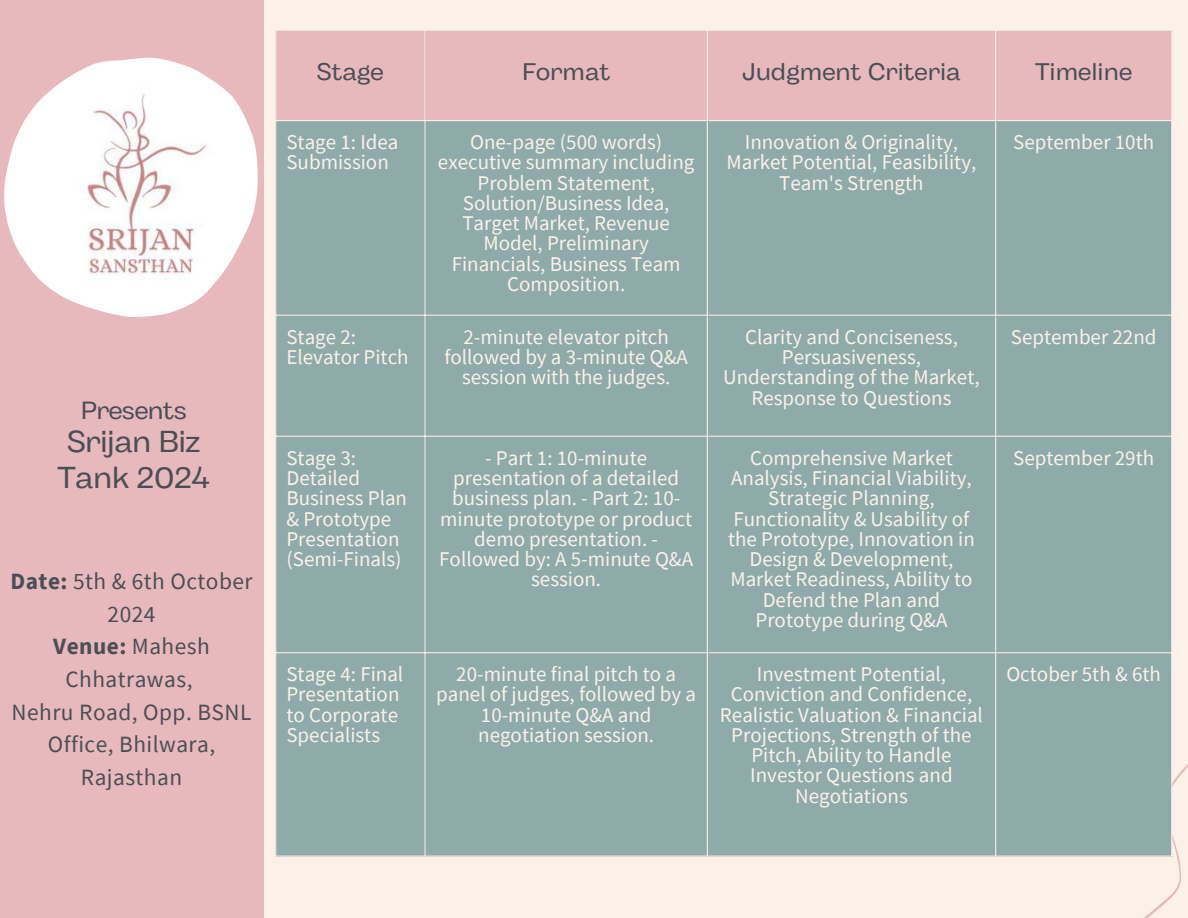
<style>
.page{position:relative;width:1188px;height:918px;background:#fcf1e9}
.page>*{position:absolute;margin:0;border:0;box-sizing:border-box;transform-origin:0 0}
.t1{font:30.3px/36px "Body Grotesque Fit";letter-spacing:-.02em;color:#494f56;text-align:center}
.t2{font:24.9px "Body Grotesque Fit";letter-spacing:-.02em;color:#494f56}
.t3{font:24px "Body Grotesque Fit";color:#494f56}
.t4{font:23.4px/32.7px "Source Sans Pro";letter-spacing:.02em;color:#494f56;text-align:center}
.t5{font:21px/20.2px "Source Sans Pro";color:#fcf1e9;text-align:center}
.s1{font-weight:700}
</style>
<div class="page">
<div style="left:0;top:0;width:263px;height:918px;background:#e8b9bc"></div>
<img style="left:4px;top:58px;width:253px;height:259px">
<svg style="left:1144px;top:764px;width:44px;height:154px"></svg>
<div style="left:276px;top:31px;width:895px;height:89px;background:#e8b9bc"></div>
<div style="left:276px;top:121px;width:895px;height:735px;background:#8eaba9"></div>
<hr style="left:425px;top:31px;width:1px;height:825px;background:#fcf1e9">
<hr style="left:707px;top:31px;width:1px;height:825px;background:#fcf1e9">
<hr style="left:995px;top:31px;width:1px;height:825px;background:#fcf1e9">
<hr style="left:1171px;top:31px;width:1px;height:825px;background:#fcf1e9">
<hr style="left:275px;top:315px;width:897px;height:1px;background:#fcf1e9">
<hr style="left:275px;top:436px;width:897px;height:1px;background:#fcf1e9">
<hr style="left:275px;top:652px;width:897px;height:1px;background:#fcf1e9">
<hr style="left:275px;top:856px;width:897px;height:1px;background:#fcf1e9">
<p class="t2" style="left:81px;top:395px;width:108px">Presents</p>
<h1 class="t1" style="left:58px;top:426px;width:154px">Srijan Biz<br>Tank 2024</h1>
<p class="t4" style="left:11px;top:565px;width:243px"><span class="s1">Date:</span> 5th &amp; 6th October<br>2024<br><span class="s1">Venue:</span> Mahesh<br>Chhatrawas,<br>Nehru Road, Opp. BSNL<br>Office, Bhilwara,<br>Rajasthan</p>
<p class="t3" style="left:317px;top:58px;width:68px">Stage</p>
<p class="t3" style="left:522px;top:58px;width:90px">Format</p>
<p class="t3" style="left:742px;top:58px;width:220px">Judgment Criteria</p>
<p class="t3" style="left:1035px;top:58px;width:99px">Timeline</p>
<p class="t5" style="left:286px;top:132px;width:114px;text-align:left">Stage 1: Idea<br>Submission</p>
<p class="t5" style="left:438px;top:132px;width:258px">One-page (500 words) executive summary including<br>Problem Statement,<br>Solution/Business Idea,<br>Target Market, Revenue<br>Model, Preliminary<br>Financials, Business Team<br>Composition.</p>
<p class="t5" style="left:727px;top:132px;width:251px">Innovation &amp; Originality,<br>Market Potential, Feasibility,<br>Team's Strength</p>
<p class="t5" style="left:1013px;top:132px;width:143px">September 10th</p>
<p class="t5" style="left:286px;top:326px;width:124px;text-align:left">Stage 2:<br>Elevator Pitch</p>
<p class="t5" style="left:444px;top:326px;width:245px">2-minute elevator pitch followed by a 3-minute Q&amp;A session with the judges.</p>
<p class="t5" style="left:723px;top:326px;width:258px">Clarity and Conciseness,<br>Persuasiveness,<br>Understanding of the Market,<br>Response to Questions</p>
<p class="t5" style="left:1011px;top:326px;width:147px">September 22nd</p>
<p class="t5" style="left:286px;top:447px;width:122px;text-align:left">Stage 3:<br>Detailed<br>Business Plan &amp; Prototype<br>Presentation (Semi-Finals)</p>
<p class="t5" style="left:439px;top:447px;width:255px">- Part 1: 10-minute presentation of a detailed business plan. - Part 2: 10- minute prototype or product demo presentation. -<br>Followed by: A 5-minute Q&amp;A session.</p>
<p class="t5" style="left:728px;top:447px;width:248px">Comprehensive Market<br>Analysis, Financial Viability,<br>Strategic Planning,<br>Functionality &amp; Usability of the Prototype, Innovation in<br>Design &amp; Development,<br>Market Readiness, Ability to<br>Defend the Plan and<br>Prototype during Q&amp;A</p>
<p class="t5" style="left:1013px;top:447px;width:143px">September 29th</p>
<p class="t5" style="left:286px;top:664px;width:118px;text-align:left">Stage 4: Final<br>Presentation to Corporate<br>Specialists</p>
<p class="t5" style="left:436px;top:664px;width:261px">20-minute final pitch to a panel of judges, followed by a<br>10-minute Q&amp;A and negotiation session.</p>
<p class="t5" style="left:720px;top:664px;width:265px">Investment Potential,<br>Conviction and Confidence,<br>Realistic Valuation &amp; Financial<br>Projections, Strength of the<br>Pitch, Ability to Handle<br>Investor Questions and<br>Negotiations</p>
<p class="t5" style="left:1006px;top:664px;width:156px">October 5th &amp; 6th</p>
</div>
